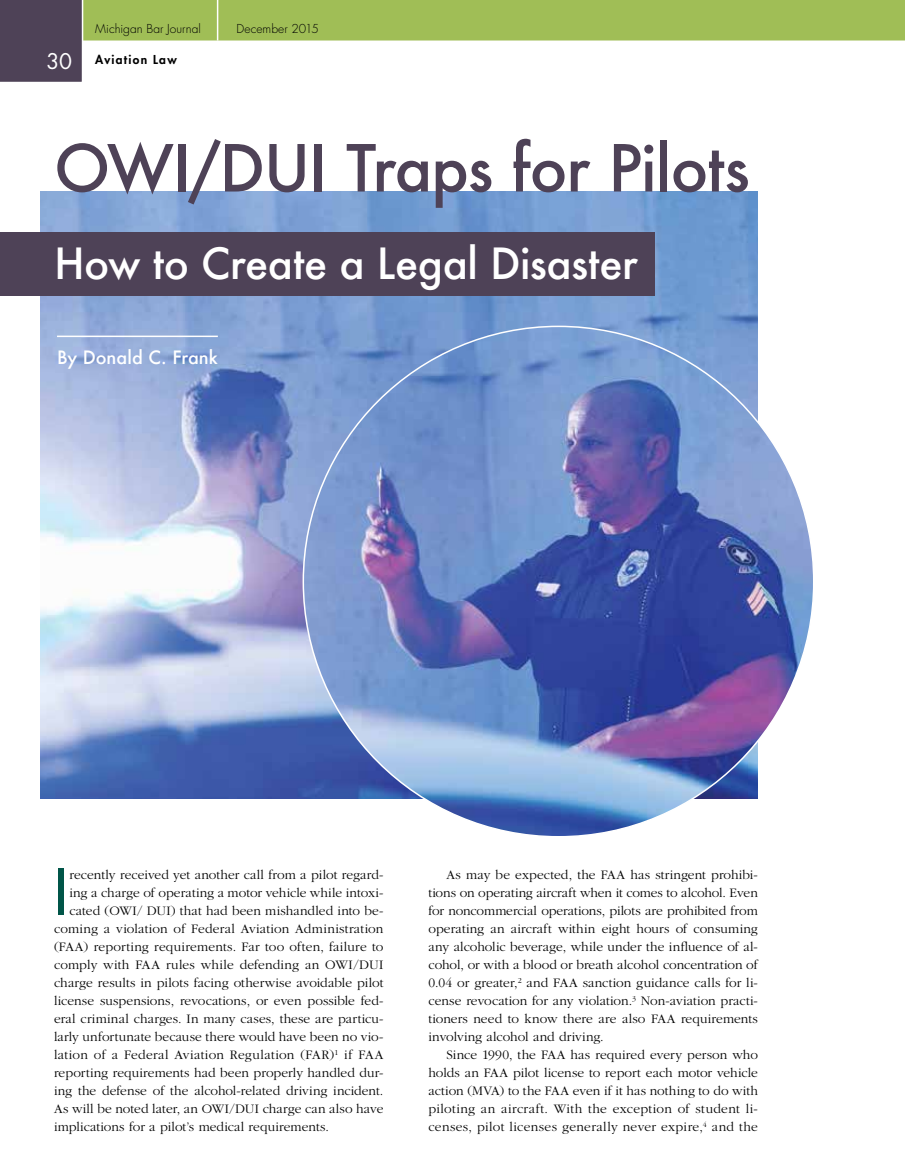
<style>
.page{position:relative;width:905px;height:1175px;background:#fff}
.page>*{position:absolute;margin:0;border:0;box-sizing:border-box;transform-origin:0 0}
.t1{font:500 63px "Futura";letter-spacing:-.02em;color:#4e4257}
.t2{font:61.2px "Futura";color:#005548}
.t3{font:500 42px "Futura";letter-spacing:-.01em;color:#fff}
.t4{font:500 18px "Futura";letter-spacing:.005em;color:#fff}
.t5{font:300 13.5px/18px "Garamond";letter-spacing:.005em;color:#000;text-align:justify}
.t6{font:300 12px "Futura";letter-spacing:.005em;color:#000}
.t7{font:800 12px "Futura";letter-spacing:.11em;color:#000}
.s1{font-weight:400;font-size:21px;color:#fff}
</style>
<div class="page">
<img style="left:40px;top:192px;width:718px;height:606px">
<div style="left:0;top:233px;width:654px;height:63px;background:#4e4257"></div>
<svg style="left:0;top:0;width:904px;height:82px"></svg>
<img style="left:303px;top:326px;width:510px;height:510px;border-radius:255px">
<hr style="left:57px;top:335px;width:161px;height:2px;background:#fff">
<p class="t6" style="left:95px;top:21px;width:107px">Michigan Bar Journal</p>
<p class="t6" style="left:236px;top:21px;width:84px">December 2015</p>
<p class="t7" style="left:47px;top:51px;width:132px"><span class="s1">30</span> Aviation Law</p>
<h1 class="t1" style="left:54px;top:125px;width:697px">OWI/DUI Traps for Pilots</h1>
<h3 class="t3" style="left:54px;top:234px;width:585px">How to Create a Legal Disaster</h3>
<h3 class="t4" style="left:57px;top:345px;width:162px">By Donald C. Frank</h3>
<h2 class="t2" style="left:54px;top:852px;width:16px">I</h2>
<p class="t5" style="left:69px;top:866px;width:315px">recently received yet another call from a pilot regard-</p>
<p class="t5" style="left:69px;top:884px;width:315px">ing a charge of operating a motor vehicle while intoxi-</p>
<p class="t5" style="left:69px;top:902px;width:315px">cated (OWI/ DUI) that had been mishandled into be-</p>
<p class="t5" style="left:54px;top:920px;width:331px">coming a violation of Federal Aviation Administration</p>
<p class="t5" style="left:54px;top:938px;width:331px">(FAA) reporting requirements. Far too often, failure to</p>
<p class="t5" style="left:54px;top:956px;width:331px">comply with FAA rules while defending an OWI/DUI</p>
<p class="t5" style="left:54px;top:974px;width:331px">charge results in pilots facing otherwise avoidable pilot</p>
<p class="t5" style="left:54px;top:992px;width:331px">license suspensions, revocations, or even possible fed-</p>
<p class="t5" style="left:54px;top:1010px;width:331px">eral criminal charges. In many cases, these are particu-</p>
<p class="t5" style="left:54px;top:1028px;width:331px">larly unfortunate because there would have been no vio-</p>
<p class="t5" style="left:54px;top:1046px;width:331px">lation of a Federal Aviation Regulation (FAR)<sup>1</sup> if FAA</p>
<p class="t5" style="left:54px;top:1064px;width:331px">reporting requirements had been properly handled dur-</p>
<p class="t5" style="left:54px;top:1082px;width:331px">ing the defense of the alcohol-related driving incident.</p>
<p class="t5" style="left:54px;top:1100px;width:331px">As will be noted later, an OWI/DUI charge can also have</p>
<p class="t5" style="left:54px;top:1118px;width:276px">implications for a pilot’s medical requirements.</p>
<p class="t5" style="left:428px;top:866px;width:331px;text-indent:18px">As may be expected, the FAA has stringent prohibi&shy;tions on operating aircraft when it comes to alcohol. Even for noncommercial operations, pilots are prohibited from operating an aircraft within eight hours of consuming any alcoholic beverage, while under the influence of al&shy;cohol, or with a blood or breath alcohol concentration of 0.04 or greater,<sup>2</sup> and FAA sanction guidance calls for li&shy;cense revocation for any violation.<sup>3</sup> Non-aviation practi&shy;tioners need to know there are also FAA requirements involving alcohol and driving.</p>
<p class="t5" style="left:428px;top:1046px;width:331px;text-indent:18px">Since 1990, the FAA has required every person who holds an FAA pilot license to report each motor vehicle action (MVA) to the FAA even if it has nothing to do with piloting an aircraft. With the exception of student li&shy;censes, pilot licenses generally never expire,<sup>4</sup> and the</p>
</div>
